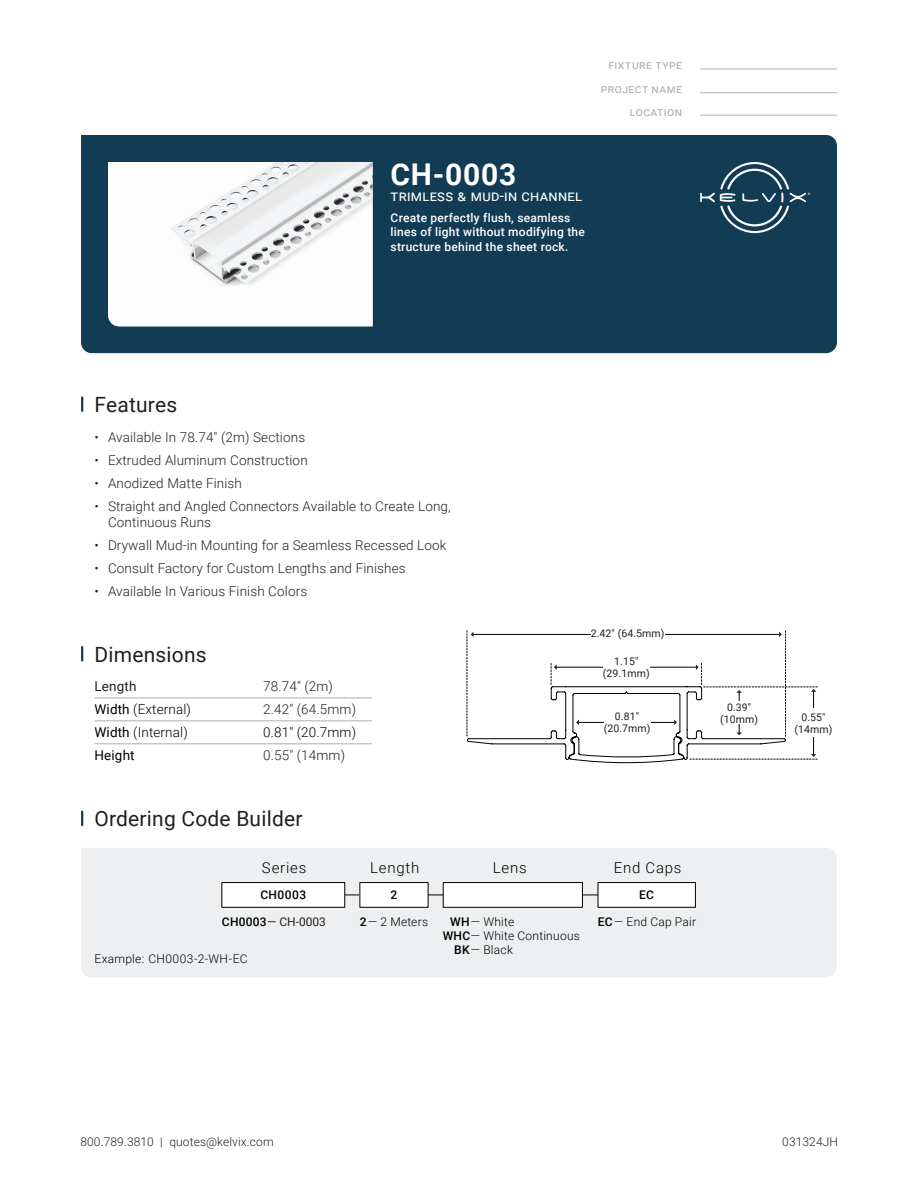
<style>
.page{position:relative;width:918px;height:1188px;background:#fff}
.page>*{position:absolute;margin:0;border:0;box-sizing:border-box;transform-origin:0 0}
.Product__header{font:700 30px "Roboto";letter-spacing:.025em;color:#fff}
.Sections{font:21px "Roboto";letter-spacing:.01em;color:#231f20}
.OCB__header{font:300 15px "Roboto";letter-spacing:.05em;color:#000}
.Product__subhead{font:15px "Roboto";letter-spacing:.02em;color:#fff}
.Dimensions{font:300 13.5px/16.2px "Roboto";letter-spacing:.01em;color:#231f20}
.Dimensions-2{font:300 13.5px "Roboto";letter-spacing:.01em;color:#000}
.Dimensions__no_line{font:300 13.5px "Roboto";color:#231f20}
.Dimensions__no_line-2{font:13.5px "Roboto";letter-spacing:.01em;color:#231f20}
.Dimensions-3{font:13.5px "Roboto";letter-spacing:.01em;color:#000}
.Product__copy{font:500 12px/14.4px "Roboto";letter-spacing:.02em;color:#fff}
.OCB__copy{font:300 12px "Roboto";letter-spacing:.02em;color:#000}
.t1{font:300 12px "Roboto";letter-spacing:.01em;color:#231f20}
.OCB__header-2{font:12px "Roboto";letter-spacing:.04em;color:#aeadad}
.t2{font:12px "Roboto";color:#231f20}
.OCB__fill_in_section{font:500 12px "Roboto";letter-spacing:.035em;color:#000}
.CAD_s{font:10.5px/12px "Roboto";letter-spacing:.01em;color:#231f20;text-align:center}
.s1{font-weight:400}
.s2{font-weight:500;color:#000}
.s3{font-weight:500}
</style>
<div class="page">
<svg style="left:81px;top:397px;width:2px;height:14px"></svg>
<svg style="left:81px;top:647px;width:2px;height:13px"></svg>
<hr style="left:94px;top:698px;width:278px;height:1px;background:#aeadad">
<hr style="left:94px;top:721px;width:278px;height:1px;background:#aeadad">
<hr style="left:94px;top:744px;width:278px;height:1px;background:#aeadad">
<svg style="left:81px;top:812px;width:2px;height:13px"></svg>
<div style="left:81px;top:135px;width:756px;height:218px;background:#113c54"></div>
<img style="left:111px;top:162px;width:262px;height:164px">
<svg style="left:700px;top:162px;width:110px;height:71px;background:#2e5469"></svg>
<div style="left:81px;top:848px;width:756px;height:129px;background:#edeff0"></div>
<hr style="left:294px;top:895px;width:359px;height:1px;background:#000">
<div style="left:222px;top:883px;width:123px;height:24px;background:#fff"></div>
<div style="left:221px;top:882px;width:124px;height:26px;border:1px solid #000"></div>
<div style="left:360px;top:883px;width:68px;height:24px;background:#fff"></div>
<div style="left:359px;top:882px;width:69px;height:26px;border:1px solid #000"></div>
<div style="left:598px;top:883px;width:97px;height:24px;background:#fff"></div>
<div style="left:598px;top:882px;width:98px;height:26px;border:1px solid #000"></div>
<div style="left:443px;top:882px;width:140px;height:26px;background:#fff;border:1px solid #000"></div>
<hr style="left:700px;top:69px;width:137px;height:1px;background:#aeadad">
<hr style="left:700px;top:92px;width:137px;height:1px;background:#aeadad">
<hr style="left:700px;top:115px;width:137px;height:1px;background:#aeadad">
<svg style="left:467px;top:631px;width:350px;height:133px"></svg>
<p class="OCB__header-2" style="left:608px;top:57px;width:75px">fixture type</p>
<p class="OCB__header-2" style="left:601px;top:80px;width:83px">project name</p>
<p class="Product__header" style="left:391px;top:153px;width:127px">CH-0003</p>
<p class="Product__subhead" style="left:391px;top:185px;width:193px">trimless &amp; mud-in channel</p>
<p class="Product__copy" style="left:391px;top:210px;width:196px">Create perfectly flush, seamless lines of light without modifying the structure behind the sheet rock.</p>
<p class="OCB__header-2" style="left:630px;top:103px;width:54px">location</p>
<p class="Sections" style="left:94px;top:390px;width:84px">Features</p>
<p class="Dimensions" style="left:94px;top:428px;width:212px">• Available In 78.74″ (2m) Sections</p>
<p class="Dimensions" style="left:94px;top:451px;width:215px">• Extruded Aluminum Construction</p>
<p class="Dimensions" style="left:94px;top:474px;width:149px">• Anodized Matte Finish</p>
<p class="Dimensions" style="left:108px;top:497px;width:344px;text-indent:-14px">• Straight and Angled Connectors Available to Create Long,<br>Continuous Runs</p>
<p class="Dimensions" style="left:94px;top:536px;width:354px">• Drywall Mud-in Mounting for a Seamless Recessed Look</p>
<p class="Dimensions" style="left:94px;top:559px;width:313px">• Consult Factory for Custom Lengths and Finishes</p>
<p class="Dimensions" style="left:94px;top:582px;width:214px">• Available In Various Finish Colors</p>
<p class="Sections" style="left:94px;top:640px;width:114px">Dimensions</p>
<p class="Dimensions__no_line-2" style="left:94px;top:677px;width:43px">Length</p>
<p class="Dimensions__no_line" style="left:263px;top:677px;width:71px">78.74″ (2m)</p>
<p class="Dimensions-2" style="left:94px;top:700px;width:98px"><span class="s1">Width</span> (External)</p>
<p class="Dimensions" style="left:263px;top:701px;width:94px">2.42″ (64.5mm)</p>
<p class="Dimensions-2" style="left:94px;top:723px;width:95px"><span class="s1">Width</span> (Internal)</p>
<p class="Dimensions-2" style="left:263px;top:723px;width:94px">0.81″ (20.7mm)</p>
<p class="Dimensions-3" style="left:94px;top:746px;width:42px">Height</p>
<p class="Dimensions" style="left:263px;top:747px;width:83px">0.55″ (14mm)</p>
<p class="CAD_s" style="left:591px;top:627px;width:75px">2.42″ (64.5mm)</p>
<p class="CAD_s" style="left:603px;top:655px;width:48px">1.15″ (29.1mm)</p>
<p class="CAD_s" style="left:604px;top:710px;width:48px">0.81″ (20.7mm)</p>
<p class="CAD_s" style="left:720px;top:700px;width:39px">0.39″ (10mm)</p>
<p class="CAD_s" style="left:795px;top:711px;width:39px">0.55″ (14mm)</p>
<p class="Sections" style="left:94px;top:804px;width:210px">Ordering Code Builder</p>
<p class="OCB__header" style="left:262px;top:857px;width:46px">Series</p>
<p class="OCB__fill_in_section" style="left:260px;top:887px;width:47px">CH0003</p>
<p class="t2" style="left:222px;top:913px;width:106px"><span class="s2">CH0003</span>— CH-0003</p>
<p class="OCB__copy" style="left:94px;top:951px;width:155px">Example: CH0003-2-WH-EC</p>
<p class="OCB__header" style="left:370px;top:857px;width:51px">Length</p>
<p class="OCB__fill_in_section" style="left:391px;top:887px;width:8px">2</p>
<p class="OCB__copy" style="left:360px;top:913px;width:70px"><span class="s3">2</span>— 2 Meters</p>
<p class="OCB__header" style="left:493px;top:857px;width:35px">Lens</p>
<p class="OCB__copy" style="left:450px;top:913px;width:65px"><span class="s3">WH</span>— White</p>
<p class="OCB__copy" style="left:443px;top:927px;width:139px"><span class="s3">WHC</span>— White Continuous</p>
<p class="OCB__copy" style="left:454px;top:942px;width:60px"><span class="s3">BK</span>— Black</p>
<p class="OCB__header" style="left:614px;top:857px;width:69px">End Caps</p>
<p class="OCB__fill_in_section" style="left:639px;top:887px;width:16px">EC</p>
<p class="OCB__copy" style="left:598px;top:913px;width:100px"><span class="s3">EC</span>— End Cap Pair</p>
<p class="t1" style="left:80px;top:1133px;width:195px">800.789.3810 | quotes@kelvix.com</p>
<p class="t1" style="left:782px;top:1133px;width:57px">031324JH</p>
</div>
